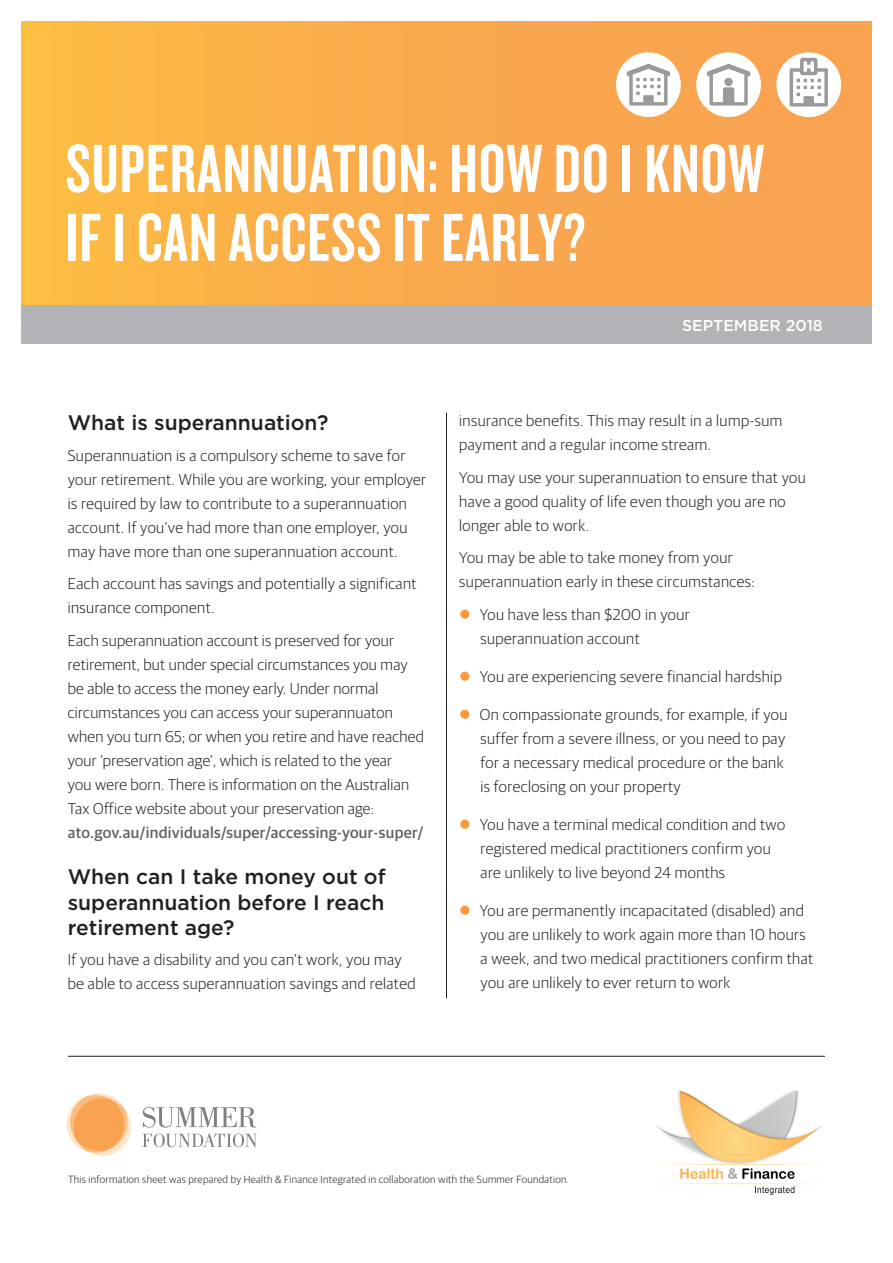
<style>
.page{position:relative;width:893px;height:1263px;background:#fff}
.page>*{position:absolute;margin:0;border:0;box-sizing:border-box;transform-origin:0 0}
.Heading_1{font:70.5px/69px "Knockout 48 Featherweight";letter-spacing:.015em;color:#fff}
.HEADING_2{font:500 21px/25.3px "Gotham";color:#231f20;text-align:justify}
.body{font:300 15.75px/24px "Guardian Sans";letter-spacing:.03em;color:#231f20}
.DATE{font:500 15.75px "Gotham";color:#fff}
.body-2{font:300 10.5px "Guardian Sans";letter-spacing:.03em;color:#231f20}
.s1{font-weight:500;color:#636366}
</style>
<div class="page">
<div style="left:21px;top:22px;width:851px;height:283px;background:linear-gradient(to right,#fdba44,#f89e53)"></div>
<div style="left:21px;top:306px;width:851px;height:38px;background:#b2b3b7"></div>
<hr style="left:446px;top:413px;width:1px;height:585px;background:#231f20">
<svg style="left:616px;top:52px;width:65px;height:65px"></svg>
<svg style="left:696px;top:52px;width:65px;height:65px"></svg>
<svg style="left:776px;top:52px;width:65px;height:65px"></svg>
<hr style="left:68px;top:1056px;width:757px;height:1px;background:#231f20">
<svg style="left:143px;top:1107px;width:113px;height:20px"></svg>
<svg style="left:142px;top:1133px;width:115px;height:14px"></svg>
<svg style="left:67px;top:1093px;width:64px;height:63px"></svg>
<img style="left:656px;top:1090px;width:166px;height:105px">
<p class="Heading_1" style="left:66px;top:132px;width:700px">SUPERANNUATION: HOW DO I KNOW<br>IF I CAN ACCESS IT EARLY?</p>
<p class="HEADING_2" style="left:68px;top:410px;width:262px">What is superannuation?</p>
<p class="body" style="left:68px;top:442px;width:360px">Superannuation is a compulsory scheme to save for your retirement. While you are working, your employer is required by law to contribute to a superannuation account. If you’ve had more than one employer, you may have more than one superannuation account.</p>
<p class="body" style="left:68px;top:571px;width:350px">Each account has savings and potentially a significant insurance component.</p>
<p class="body" style="left:68px;top:627px;width:358px">Each superannuation account is preserved for your retirement, but under special circumstances you may be able to access the money early. Under normal circumstances you can access your superannuaton when you turn 65; or when you retire and have reached your ‘preservation age’, which is related to the year<br>you were born. There is information on the Australian Tax Office website about your preservation age: <span class="s1">ato.gov.au/individuals/super/accessing-your-super/</span></p>
<p class="HEADING_2" style="left:68px;top:864px;width:319px">When can I take money out of superannuation before I reach retirement age?</p>
<p class="body" style="left:68px;top:947px;width:349px">If you have a disability and you can’t work, you may be able to access superannuation savings and related</p>
<p class="DATE" style="left:682px;top:317px;width:142px">SEPTEMBER 2018</p>
<p class="body" style="left:459px;top:408px;width:325px">insurance benefits. This may result in a lump-sum payment and a regular income stream.</p>
<p class="body" style="left:459px;top:464px;width:348px">You may use your superannuation to ensure that you have a good quality of life even though you are no longer able to work.</p>
<p class="body" style="left:459px;top:545px;width:297px">You may be able to take money from your superannuation early in these circumstances:</p>
<p class="body" style="left:480px;top:601px;width:212px">You have less than $200 in your superannuation account</p>
<p class="body" style="left:480px;top:663px;width:304px">You are experiencing severe financial hardship</p>
<p class="body" style="left:480px;top:701px;width:309px">On compassionate grounds, for example, if you suffer from a severe illness, or you need to pay for a necessary medical procedure or the bank is foreclosing on your property</p>
<p class="body" style="left:480px;top:811px;width:307px">You have a terminal medical condition and two registered medical practitioners confirm you are unlikely to live beyond 24 months</p>
<p class="body" style="left:480px;top:897px;width:335px">You are permanently incapacitated (disabled) and you are unlikely to work again more than 10 hours a week, and two medical practitioners confirm that you are unlikely to ever return to work</p>
<p class="body-2" style="left:68px;top:1172px;width:502px">This information sheet was prepared by Health &amp; Finance Integrated in collaboration with the Summer Foundation.</p>
</div>
